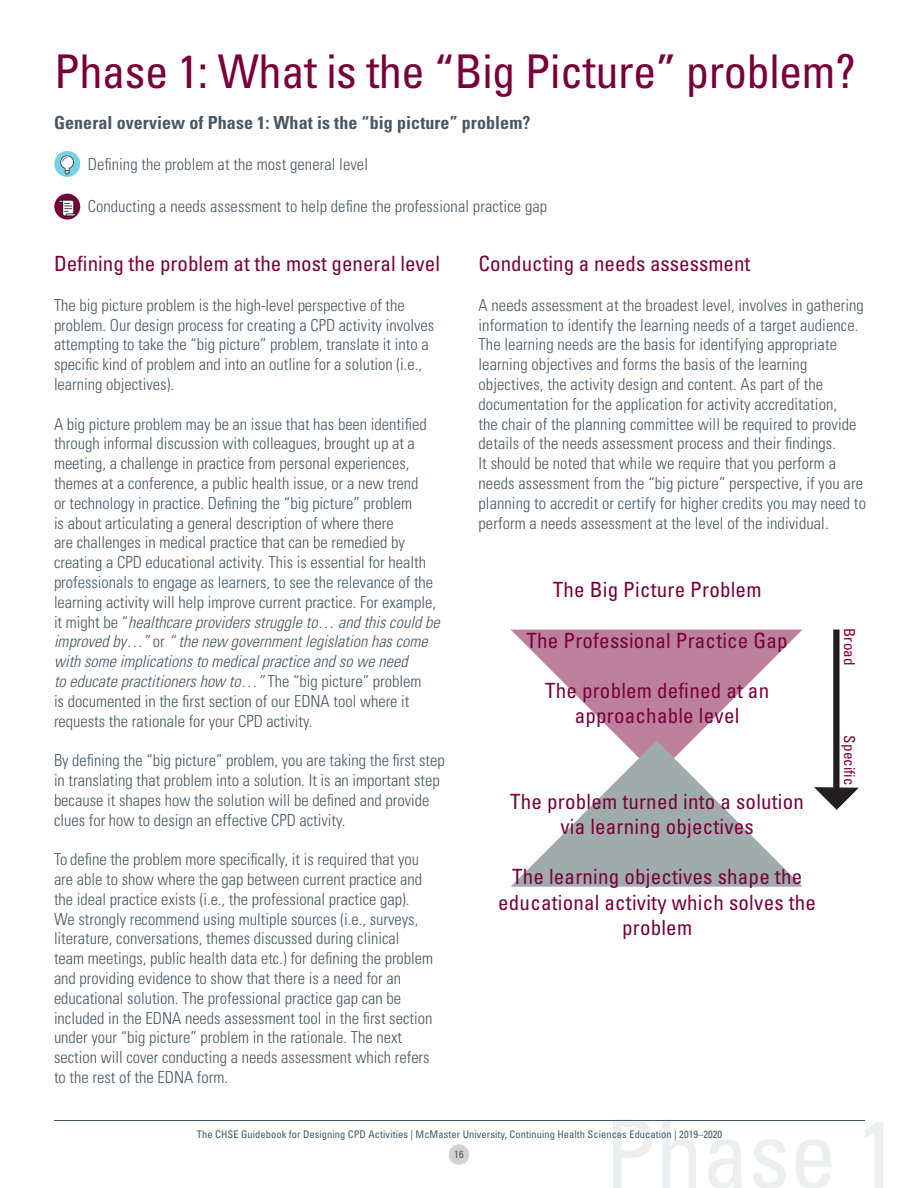
<style>
.page{position:relative;width:918px;height:1188px;background:#fff}
.page>*{position:absolute;margin:0;border:0;box-sizing:border-box;transform-origin:0 0}
.Main_Titles{font:condensed 46.5px "Univers LT Std";letter-spacing:-.01em;color:#7a003b}
.small_maroon_headers{font:condensed 21px/25.2px "Univers LT Std";letter-spacing:.01em;color:#7a003b;text-align:center}
.Bold_titles{font:700 condensed 18px "Univers LT Std";letter-spacing:.005em;color:#475865}
.t1{font:300 condensed 16.5px/19.8px "Univers LT Std";color:#475865}
.small_maroon_headers-2{font:condensed 15px "Univers LT Std";letter-spacing:.01em;color:#7a003b}
.t2{font:condensed 10.5px/20.2px "Univers";letter-spacing:.005em;color:#475865;text-align:center}
.s1{font-family:"Univers";font-style:italic}
</style>
<div class="page">
<hr style="left:54px;top:1120px;width:811px;height:1px;background:#475865">
<div style="left:449px;top:1144px;width:20px;height:21px;background:#d2d2d2;border-radius:50%"></div>
<img style="left:54px;top:151px;width:26px;height:26px;border-radius:13px">
<img style="left:54px;top:194px;width:26px;height:26px;border-radius:13px">
<svg style="left:511px;top:630px;width:292px;height:257px"></svg>
<div style="left:833px;top:630px;width:7px;height:159px;background:#231f20"></div>
<svg style="left:814px;top:787px;width:45px;height:23px"></svg>
<p class="Main_Titles" style="left:54px;top:42px;width:803px">Phase 1: What is the “Big Picture” problem?</p>
<p class="Bold_titles" style="left:54px;top:112px;width:478px">General overview of Phase 1: What is the “big picture” problem?</p>
<p class="t1" style="left:88px;top:154px;width:282px">Defining the problem at the most general level</p>
<p class="t1" style="left:88px;top:196px;width:461px">Conducting a needs assessment to help define the professional practice gap</p>
<p class="small_maroon_headers" style="left:54px;top:251px;width:388px">Defining the problem at the most general level</p>
<p class="t1" style="left:54px;top:295px;width:382px">The big picture problem is the high-level perspective of the problem. Our design process for creating a CPD activity involves attempting to take the “big picture” problem, translate it into a specific kind of problem and into an outline for a solution (i.e., learning objectives).</p>
<p class="t1" style="left:54px;top:414px;width:387px">A big picture problem may be an issue that has been identified through informal discussion with colleagues, brought up at a meeting, a challenge in practice from personal experiences, themes at a conference, a public health issue, or a new trend<br>or technology in practice. Defining the “big picture” problem<br>is about articulating a general description of where there<br>are challenges in medical practice that can be remedied by creating a CPD educational activity. This is essential for health professionals to engage as learners, to see the relevance of the learning activity will help improve current practice. For example, it might be “<span class="s1">healthcare providers struggle to… and this could be improved by…”</span> or <span class="s1">“ the new government legislation has come with some implications to medical practice and so we need<br>to educate practitioners how to…”</span> The “big picture” problem<br>is documented in the first section of our EDNA tool where it requests the rationale for your CPD activity.</p>
<p class="t1" style="left:54px;top:750px;width:392px">By defining the “big picture” problem, you are taking the first step in translating that problem into a solution. It is an important step because it shapes how the solution will be defined and provide clues for how to design an effective CPD activity.</p>
<p class="t1" style="left:54px;top:849px;width:381px">To define the problem more specifically, it is required that you are able to show where the gap between current practice and the ideal practice exists (i.e., the professional practice gap).<br>We strongly recommend using multiple sources (i.e., surveys, literature, conversations, themes discussed during clinical team meetings, public health data etc.) for defining the problem and providing evidence to show that there is a need for an educational solution. The professional practice gap can be included in the EDNA needs assessment tool in the first section under your “big picture” problem in the rationale. The next section will cover conducting a needs assessment which refers to the rest of the EDNA form.</p>
<p class="small_maroon_headers" style="left:479px;top:251px;width:273px">Conducting a needs assessment</p>
<p class="t1" style="left:479px;top:295px;width:389px">A needs assessment at the broadest level, involves in gathering information to identify the learning needs of a target audience.<br>The learning needs are the basis for identifying appropriate learning objectives and forms the basis of the learning objectives, the activity design and content. As part of the documentation for the application for activity accreditation,<br>the chair of the planning committee will be required to provide details of the needs assessment process and their findings.<br>It should be noted that while we require that you perform a needs assessment from the “big picture” perspective, if you are planning to accredit or certify for higher credits you may need to perform a needs assessment at the level of the individual.</p>
<p class="small_maroon_headers" style="left:553px;top:577px;width:210px">The Big Picture Problem</p>
<p class="small_maroon_headers" style="left:526px;top:627px;width:263px">The Professional Practice Gap</p>
<p class="small_maroon_headers" style="left:545px;top:678px;width:226px">The problem defined at an approachable level</p>
<p class="small_maroon_headers" style="left:510px;top:788px;width:295px">The problem turned into a solution via learning objectives</p>
<p class="small_maroon_headers" style="left:498px;top:864px;width:319px">The learning objectives shape the educational activity which solves the problem</p>
<p class="small_maroon_headers-2" style="left:859px;top:628px;width:39px;rotate:90deg">Broad</p>
<p class="small_maroon_headers-2" style="left:859px;top:735px;width:52px;rotate:90deg">Specific</p>
<p class="t2" style="left:197px;top:1124px;width:527px">The CHSE Guidebook for Designing CPD Activities | McMaster University, Continuing Health Sciences Education | 2019–2020<br>16</p>
</div>
